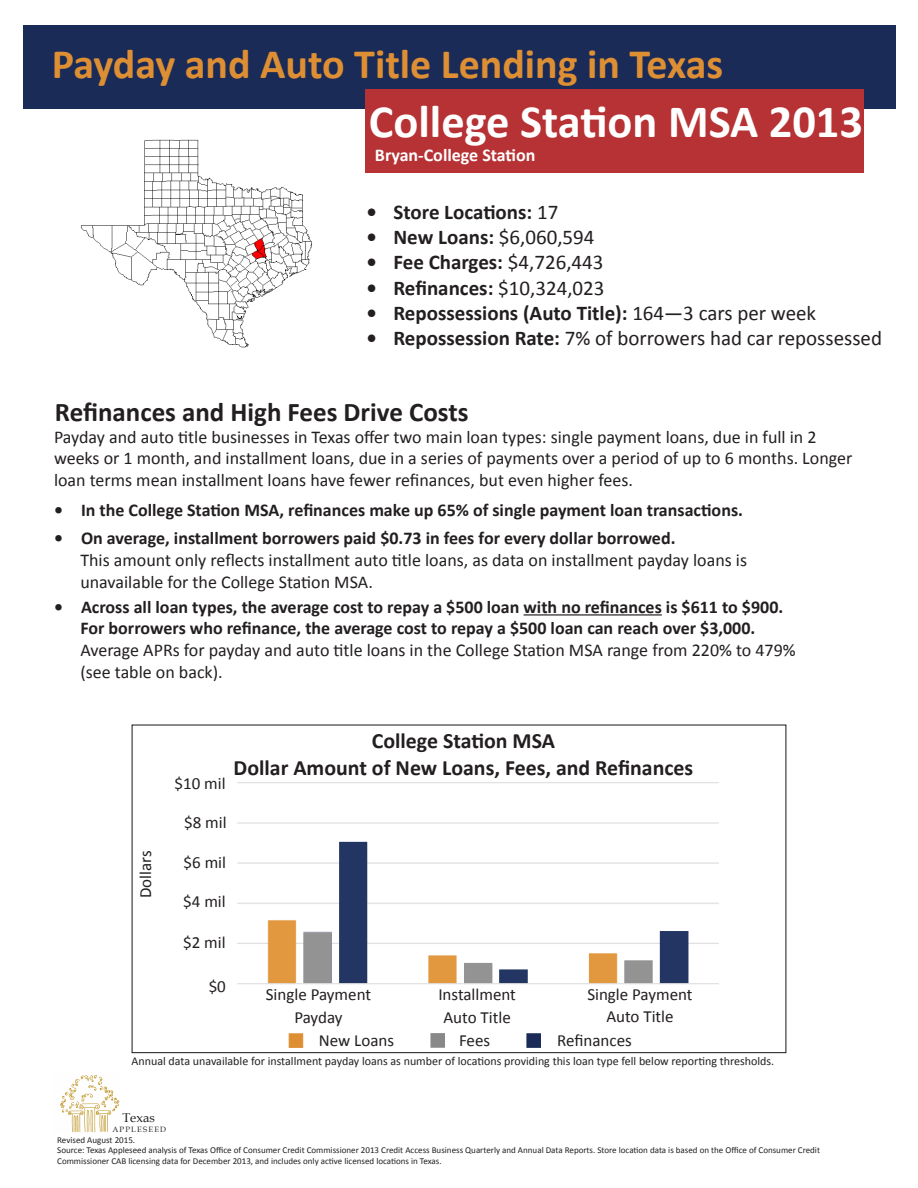
<style>
.page{position:relative;width:918px;height:1188px;background:#fff}
.page>*{position:absolute;margin:0;border:0;box-sizing:border-box;transform-origin:0 0}
.t1{font:700 46.5px "Calibri";color:#fff}
.t2{font:700 42px "Calibri";color:#de8f34}
.t3{font:700 27px "Calibri";color:#231f20}
.t4{font:700 21.9px "Calibri";color:#231f20}
.t5{font:700 21px "Calibri";color:#231f20}
.t6{font:21px "Calibri";color:#231f20}
.t7{font:18px/21.6px "Calibri";color:#231f20}
.t8{font:700 18px "Calibri";color:#231f20}
.t9{font:700 18px "Calibri";color:#fff}
.t10{font:16.95px "Calibri";color:#231f20}
.t11{font:12.9px "Book Antiqua";color:#231f20}
.t12{font:12px "Calibri";color:#231f20}
.t13{font:9px "Calibri";color:#231f20}
.t14{font:7.65px "Book Antiqua";letter-spacing:.16em;color:#231f20}
.s1{font-weight:400}
.s2{font-weight:700}
</style>
<div class="page">
<div style="left:23px;top:26px;width:872px;height:83px;background:#1b2b57"></div>
<div style="left:365px;top:89px;width:499px;height:84px;background:#b73234"></div>
<img style="left:80px;top:139px;width:232px;height:209px">
<div style="left:289px;top:1033px;width:14px;height:15px;background:#de8f34;border:1px solid #de8f34"></div>
<div style="left:527px;top:1033px;width:14px;height:15px;background:#1b2b57;border:1px solid #1b2b57"></div>
<div style="left:431px;top:1033px;width:14px;height:15px;background:#888;border:1px solid #888"></div>
<hr style="left:524px;top:614px;width:138px;height:2px;background:#231f20">
<img style="left:237px;top:782px;width:482px;height:203px">
<svg style="left:60px;top:1075px;width:59px;height:57px"></svg>
<p class="t2" style="left:52px;top:37px;width:673px">Payday and Auto Title Lending in Texas</p>
<p class="t1" style="left:369px;top:92px;width:496px">College Station MSA 2013</p>
<p class="t9" style="left:375px;top:143px;width:162px">Bryan-College Station</p>
<p class="t5" style="left:366px;top:199px;width:193px">• Store Locations: <span class="s1">17</span></p>
<p class="t5" style="left:366px;top:224px;width:230px">• New Loans: <span class="s1">$6,060,594</span></p>
<p class="t5" style="left:366px;top:249px;width:239px">• Fee Charges: <span class="s1">$4,726,443</span></p>
<p class="t5" style="left:366px;top:274px;width:240px">• Refinances: <span class="s1">$10,324,023</span></p>
<p class="t5" style="left:366px;top:299px;width:451px">• Repossessions (Auto Title): <span class="s1">164—3 cars per week</span></p>
<p class="t6" style="left:366px;top:325px;width:517px"><span class="s2">• Repossession Rate:</span> 7% of borrowers had car repossessed</p>
<p class="t3" style="left:55px;top:395px;width:415px">Refinances and High Fees Drive Costs</p>
<p class="t7" style="left:54px;top:426px;width:800px">Payday and auto title businesses in Texas offer two main loan types: single payment loans, due in full in 2 weeks or 1 month, and installment loans, due in a series of payments over a period of up to 6 months. Longer loan terms mean installment loans have fewer refinances, but even higher fees.</p>
<p class="t8" style="left:54px;top:499px;width:691px">• In the College Station MSA, refinances make up 65% of single payment loan transactions.</p>
<p class="t8" style="left:54px;top:526px;width:623px">• On average, installment borrowers paid $0.73 in fees for every dollar borrowed.</p>
<p class="t7" style="left:80px;top:549px;width:668px">This amount only reflects installment auto title loans, as data on installment payday loans is unavailable for the College Station MSA.</p>
<p class="t8" style="left:54px;top:595px;width:731px">• Across all loan types, the average cost to repay a $500 loan with no refinances is $611 to $900.</p>
<p class="t8" style="left:80px;top:617px;width:676px">For borrowers who refinance, the average cost to repay a $500 loan can reach over $3,000.</p>
<p class="t7" style="left:80px;top:639px;width:717px">Average APRs for payday and auto title loans in the College Station MSA range from 220% to 479%</p>
<p class="t7" style="left:80px;top:661px;width:144px">(see table on back).</p>
<p class="t10" style="left:135px;top:898px;width:49px;rotate:-90deg">Dollars</p>
<p class="t10" style="left:175px;top:773px;width:53px">$10 mil</p>
<p class="t10" style="left:184px;top:811px;width:44px">$8 mil</p>
<p class="t10" style="left:184px;top:852px;width:44px">$6 mil</p>
<p class="t4" style="left:372px;top:727px;width:185px">College Station MSA</p>
<p class="t4" style="left:234px;top:753px;width:461px">Dollar Amount of New Loans, Fees, and Refinances</p>
<p class="t10" style="left:183px;top:891px;width:44px">$4 mil</p>
<p class="t10" style="left:183px;top:932px;width:44px">$2 mil</p>
<p class="t10" style="left:209px;top:976px;width:19px">$0</p>
<p class="t10" style="left:266px;top:984px;width:107px">Single Payment</p>
<p class="t10" style="left:294px;top:1006px;width:50px">Payday</p>
<p class="t10" style="left:438px;top:984px;width:79px">Installment</p>
<p class="t10" style="left:443px;top:1006px;width:69px">Auto Title</p>
<p class="t10" style="left:587px;top:983px;width:107px">Single Payment</p>
<p class="t10" style="left:606px;top:1006px;width:69px">Auto Title</p>
<p class="t10" style="left:319px;top:1030px;width:77px">New Loans</p>
<p class="t10" style="left:459px;top:1030px;width:33px">Fees</p>
<p class="t10" style="left:557px;top:1030px;width:76px">Refinances</p>
<p class="t12" style="left:132px;top:1054px;width:644px">Annual data unavailable for installment payday loans as number of locations providing this loan type fell below reporting thresholds.</p>
<p class="t11" style="left:122px;top:1109px;width:34px">Texas</p>
<p class="t14" style="left:112px;top:1124px;width:55px">APPLESEED</p>
<p class="t13" style="left:57px;top:1134px;width:79px">Revised August 2015.</p>
<p class="t13" style="left:57px;top:1145px;width:764px">Source: Texas Appleseed analysis of Texas Office of Consumer Credit Commissioner 2013 Credit Access Business Quarterly and Annual Data Reports. Store location data is based on the Office of Consumer Credit</p>
<p class="t13" style="left:57px;top:1156px;width:386px">Commissioner CAB licensing data for December 2013, and includes only active licensed locations in Texas.</p>
</div>
